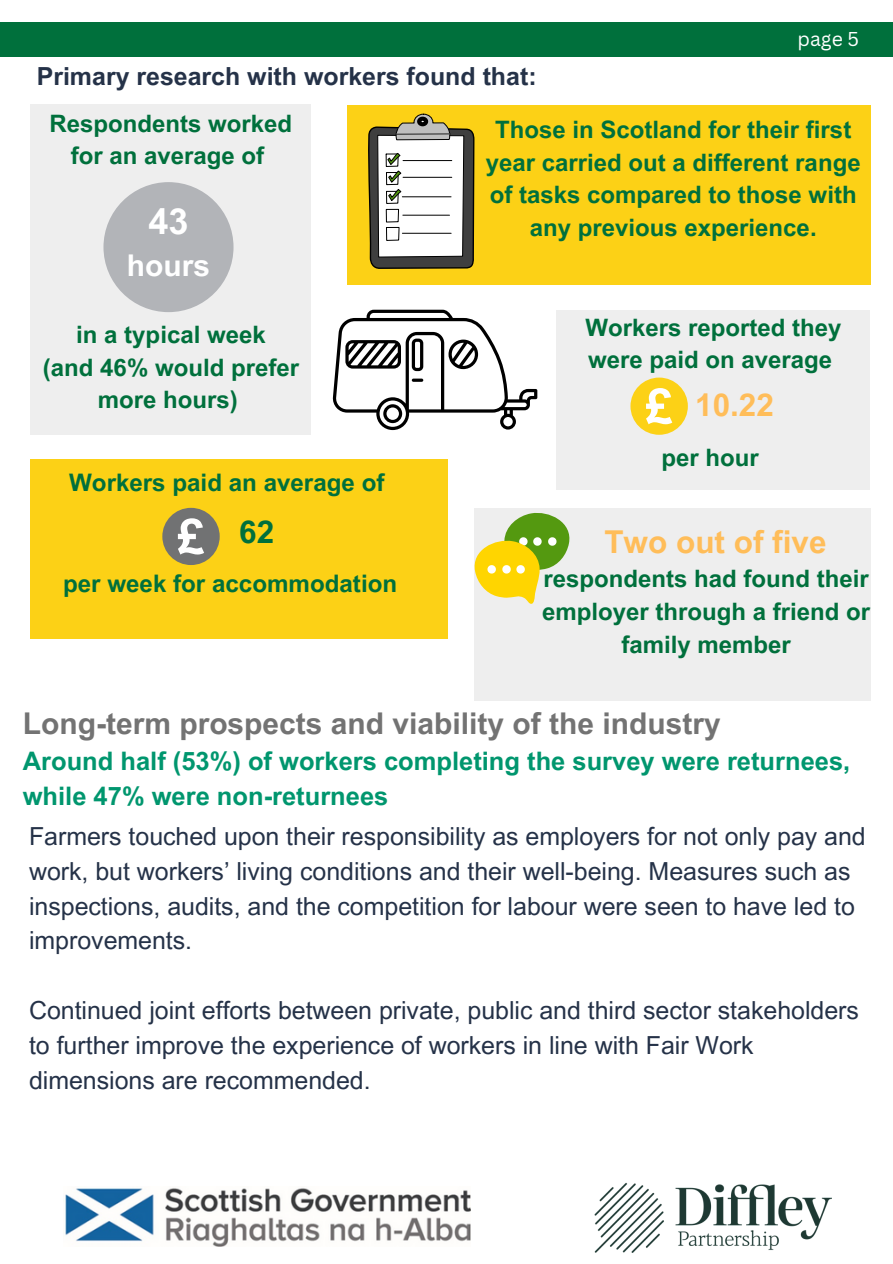
<style>
.page{position:relative;width:893px;height:1264px;background:#fff}
.page>*{position:absolute;margin:0;border:0;box-sizing:border-box;transform-origin:0 0}
.t1{font:700 36px "Arial MT Pro";color:#fff}
.t2{font:700 31.5px "Arial MT Pro";color:#ffbd59}
.t3{font:700 31.5px "Arial MT Pro";color:#00703c}
.t4{font:700 30px "Arial MT Pro";color:#737373}
.t5{font:700 30px "Arial MT Pro";color:#fff}
.t6{font:700 25.5px/34.8px "Arial MT Pro";color:#00966e}
.t7{font:24.9px/34.8px "Arial MT Pro";color:#253248}
.t8{font:700 24.9px "Arial MT Pro";color:#253248}
.t9{font:700 24.15px "Arial MT Pro";color:#00703c}
.t10{font:700 24px/32.5px "Arial MT Pro";color:#00703c;text-align:center}
.t11{font:19.5px "Canva Sans";color:#fff}
</style>
<div class="page">
<div style="left:0;top:22px;width:892px;height:34px;background:#00703c"></div>
<div style="left:30px;top:105px;width:281px;height:330px;background:#eee"></div>
<div style="left:103px;top:182px;width:130px;height:130px;background:#b2b4b8;border-radius:50%"></div>
<div style="left:347px;top:105px;width:523px;height:179px;background:#fcd116"></div>
<svg style="left:368px;top:114px;width:106px;height:155px;background:#b8b5a5"></svg>
<div style="left:556px;top:310px;width:314px;height:179px;background:#eee"></div>
<div style="left:630px;top:377px;width:57px;height:58px;background:#fcd116;border-radius:50%"></div>
<svg style="left:646px;top:388px;width:26px;height:36px"></svg>
<div style="left:30px;top:458px;width:417px;height:180px;background:#fcd116"></div>
<div style="left:162px;top:508px;width:58px;height:57px;background:#717273;border-radius:50%"></div>
<svg style="left:178px;top:518px;width:26px;height:36px"></svg>
<svg style="left:332px;top:310px;width:205px;height:120px"></svg>
<div style="left:473px;top:508px;width:397px;height:192px;background:#eee"></div>
<svg style="left:473px;top:510px;width:97px;height:94px"></svg>
<img style="left:594px;top:1182px;width:237px;height:70px">
<img style="left:65px;top:1188px;width:405px;height:58px">
<p class="t11" style="left:797px;top:25px;width:63px">page 5</p>
<p class="t8" style="left:37px;top:67px;width:501px">Primary research with workers found that:</p>
<p class="t10" style="left:485px;top:116px;width:376px">Those in Scotland for their first year carried out a different range of tasks compared to those with any previous experience.</p>
<p class="t10" style="left:49px;top:110px;width:244px">Respondents worked for an average of</p>
<h1 class="t1" style="left:148px;top:207px;width:41px">43</h1>
<p class="t5" style="left:127px;top:254px;width:85px">hours</p>
<p class="t10" style="left:43px;top:321px;width:257px">in a typical week<br>(and 46% would prefer more hours)</p>
<p class="t9" style="left:69px;top:473px;width:317px">Workers paid an average of</p>
<p class="t3" style="left:239px;top:520px;width:37px">62</p>
<p class="t9" style="left:63px;top:574px;width:335px">per week for accommodation</p>
<p class="t10" style="left:585px;top:314px;width:257px;text-align:left">Workers reported they were paid on average</p>
<p class="t2" style="left:695px;top:393px;width:80px">10.22</p>
<p class="t10" style="left:661px;top:444px;width:99px">per hour</p>
<p class="t2" style="left:604px;top:530px;width:224px">Two out of five</p>
<p class="t10" style="left:542px;top:565px;width:329px">respondents had found their employer through a friend or family member</p>
<p class="t4" style="left:23px;top:712px;width:699px">Long-term prospects and viability of the industry</p>
<p class="t6" style="left:23px;top:746px;width:829px">Around half (53%) of workers completing the survey were returnees, while 47% were non-returnees</p>
<p class="t7" style="left:29px;top:821px;width:838px">Farmers touched upon their responsibility as employers for not only pay and work, but workers’ living conditions and their well-being. Measures such as inspections, audits, and the competition for labour were seen to have led to improvements.</p>
<p class="t7" style="left:29px;top:996px;width:831px">Continued joint efforts between private, public and third sector stakeholders to further improve the experience of workers in line with Fair Work dimensions are recommended.</p>
</div>
